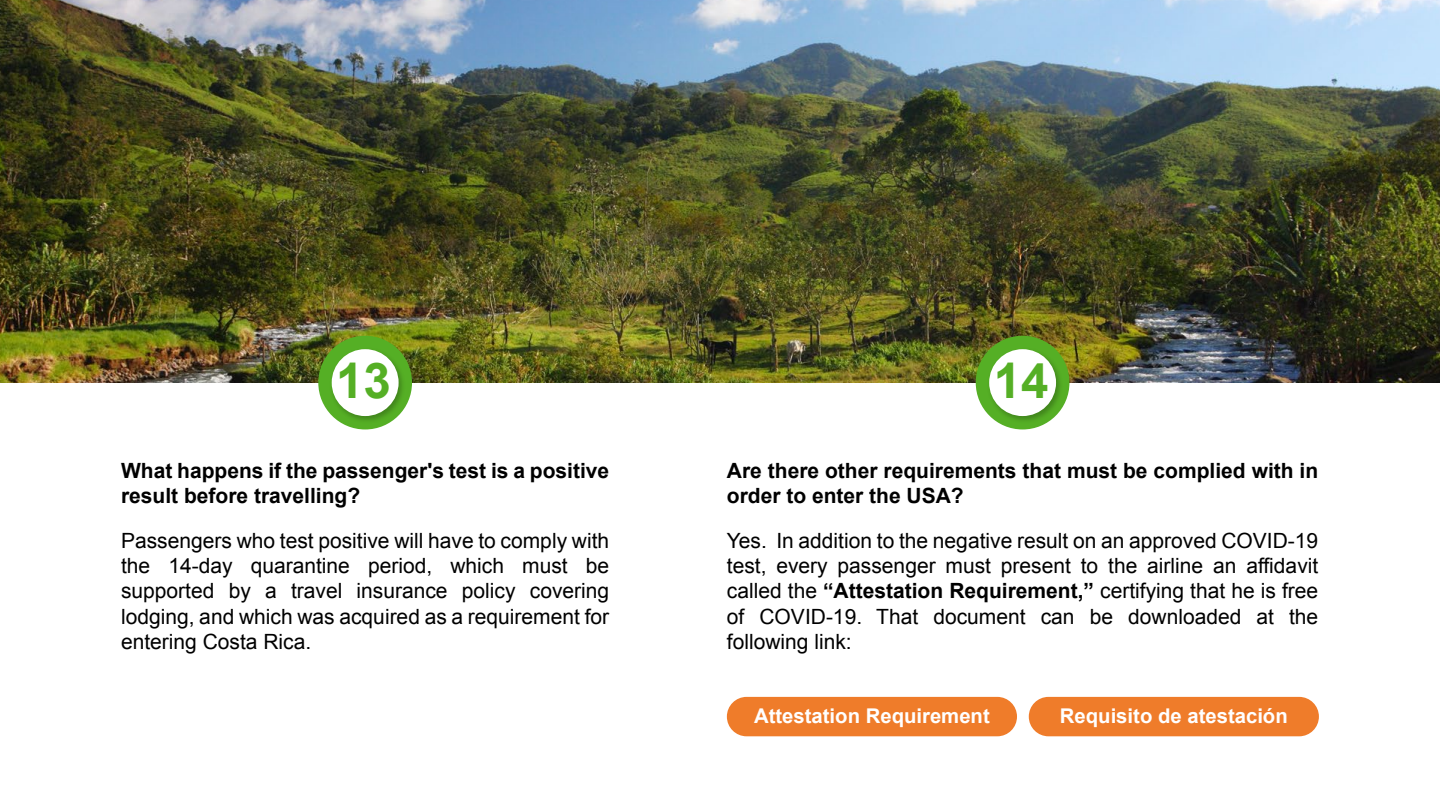
<style>
.page{position:relative;width:1440px;height:810px;background:#fff}
.page>*{position:absolute;margin:0;border:0;box-sizing:border-box;transform-origin:0 0}
.t1{font:700 49.28px "Arial";color:#55af25}
.t2{font:21px/25.2px "Arial";color:#000;text-align:justify}
.t3{font:700 21px/25.2px "Arial";color:#000}
.t4{font:700 20.33px "Arial";color:#fff}
.s1{font-weight:700}
</style>
<div class="page">
<img style="left:0;top:0;width:1440px;height:383px">
<div style="left:727px;top:697px;width:290px;height:39px;background:#ef7c2a;border-radius:20px"></div>
<div style="left:318px;top:336px;width:94px;height:93px;background:#55af25;border-radius:50%"></div>
<img style="left:327px;top:345px;width:81px;height:81px">
<div style="left:332px;top:349px;width:67px;height:67px;background:#fff;border-radius:50%"></div>
<div style="left:1029px;top:697px;width:290px;height:39px;background:#ef7c2a;border-radius:20px"></div>
<div style="left:976px;top:336px;width:93px;height:93px;background:#55af25;border-radius:50%"></div>
<img style="left:984px;top:345px;width:82px;height:81px">
<div style="left:989px;top:349px;width:67px;height:67px;background:#fff;border-radius:50%"></div>
<h1 class="t1" style="left:336px;top:349px;width:56px">13</h1>
<p class="t3" style="left:121px;top:459px;width:490px">What happens if the passenger's test is a positive result before travelling?</p>
<p class="t2" style="left:121px;top:528px;width:490px">Passengers who test positive will have to comply with the 14-day quarantine period, which must be supported by a travel insurance policy covering lodging, and which was acquired as a requirement for entering Costa Rica.</p>
<h1 class="t1" style="left:994px;top:349px;width:56px">14</h1>
<p class="t3" style="left:727px;top:459px;width:593px">Are there other requirements that must be complied with in order to enter the USA?</p>
<p class="t2" style="left:727px;top:528px;width:593px">Yes. In addition to the negative result on an approved COVID-19 test, every passenger must present to the airline an affidavit called the <span class="s1">“Attestation Requirement,”</span> certifying that he is free of COVID-19. That document can be downloaded at the following link:</p>
<p class="t4" style="left:754px;top:702px;width:237px">Attestation Requirement</p>
<p class="t4" style="left:1060px;top:702px;width:229px">Requisito de atestación</p>
</div>
